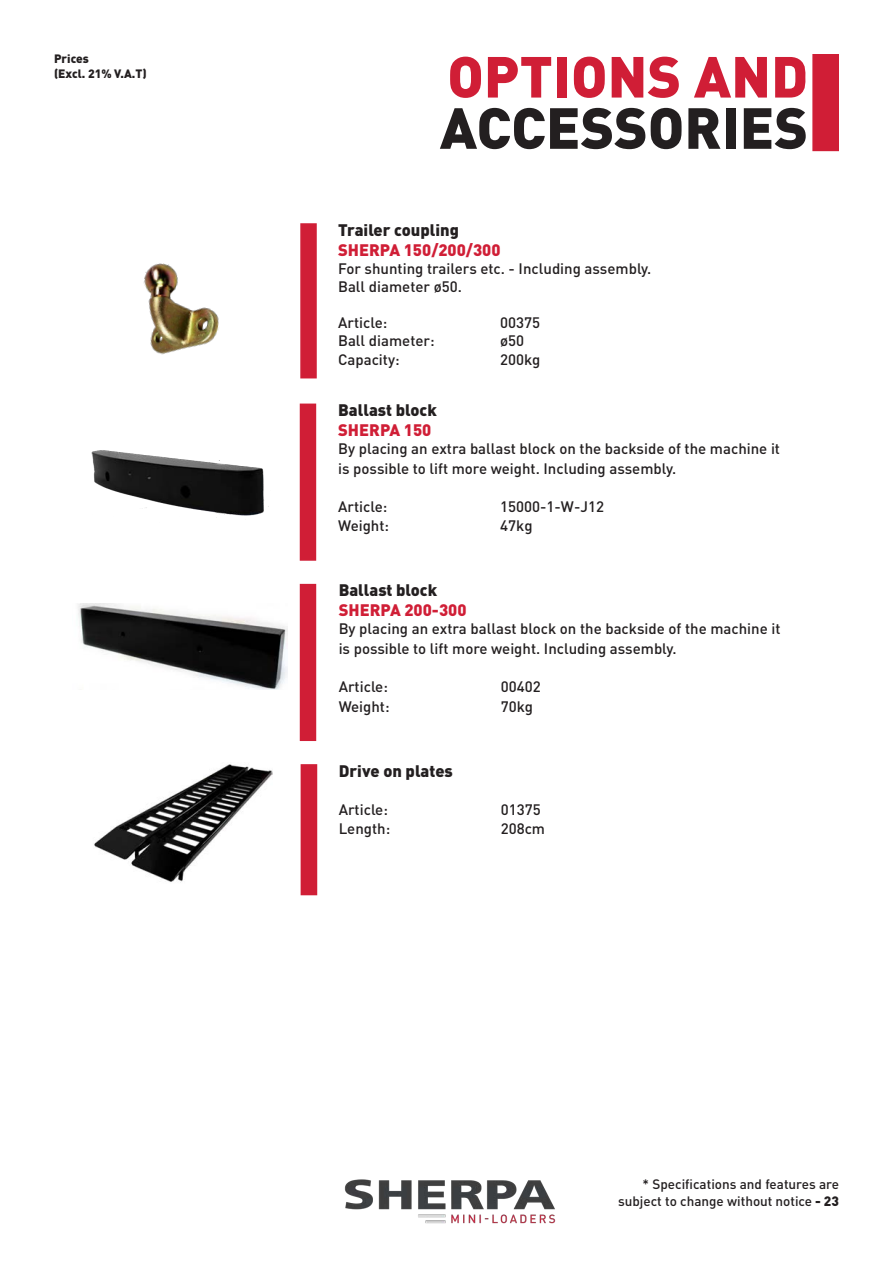
<style>
.page{position:relative;width:893px;height:1263px;background:#fff}
.page>*{position:absolute;margin:0;border:0;box-sizing:border-box;transform-origin:0 0}
.t1{font:900 57px "DIN Pro";color:#231f20}
.t2{font:900 57px "DIN Pro";color:#d01e36}
.t3{font:900 16.5px "DIN Pro";color:#231f20}
.t4{font:900 16.5px "DIN Pro";color:#d01e36}
.t5{font:500 15px "DIN Pro";color:#231f20}
.t6{font:500 13.5px "DIN Pro";color:#231f20}
.t7{font:900 12px "DIN Pro";color:#231f20}
.s1{font-weight:900}
</style>
<div class="page">
<div style="left:812px;top:54px;width:27px;height:97px;background:#d01e36;border:2px solid #d01e36"></div>
<div style="left:300px;top:223px;width:17px;height:155px;background:#d01e36;border:2px solid #d01e36"></div>
<div style="left:300px;top:404px;width:16px;height:157px;background:#d01e36"></div>
<img style="left:344px;top:1179px;width:212px;height:45px">
<div style="left:300px;top:584px;width:16px;height:157px;background:#d01e36"></div>
<div style="left:301px;top:764px;width:16px;height:131px;background:#d01e36"></div>
<img style="left:78px;top:603px;width:210px;height:87px">
<img style="left:94px;top:764px;width:178px;height:119px">
<img style="left:143px;top:263px;width:76px;height:92px">
<img style="left:91px;top:450px;width:178px;height:66px">
<p class="t7" style="left:54px;top:51px;width:36px">Prices</p>
<p class="t7" style="left:54px;top:65px;width:94px">(Excl. 21% V.A.T)</p>
<p class="t2" style="left:447px;top:38px;width:362px">OPTIONS AND</p>
<p class="t1" style="left:440px;top:89px;width:370px">ACCESSORIES</p>
<p class="t3" style="left:338px;top:219px;width:122px">Trailer coupling</p>
<p class="t4" style="left:338px;top:238px;width:164px">SHERPA 150/200/300</p>
<p class="t5" style="left:338px;top:258px;width:315px">For shunting trailers etc. - Including assembly.</p>
<p class="t5" style="left:338px;top:276px;width:125px">Ball diameter ø50.</p>
<p class="t5" style="left:338px;top:312px;width:51px">Article:</p>
<p class="t5" style="left:500px;top:312px;width:41px">00375</p>
<p class="t5" style="left:338px;top:330px;width:98px">Ball diameter:</p>
<p class="t5" style="left:500px;top:330px;width:26px">ø50</p>
<p class="t5" style="left:338px;top:350px;width:63px">Capacity:</p>
<p class="t5" style="left:500px;top:350px;width:42px">200kg</p>
<p class="t3" style="left:338px;top:399px;width:100px">Ballast block</p>
<p class="t4" style="left:338px;top:419px;width:95px">SHERPA 150</p>
<p class="t5" style="left:338px;top:438px;width:443px">By placing an extra ballast block on the backside of the machine it</p>
<p class="t5" style="left:338px;top:458px;width:340px">is possible to lift more weight. Including assembly.</p>
<p class="t5" style="left:338px;top:496px;width:51px">Article:</p>
<p class="t5" style="left:500px;top:496px;width:105px">15000-1-W-J12</p>
<p class="t5" style="left:338px;top:516px;width:52px">Weight:</p>
<p class="t5" style="left:500px;top:516px;width:34px">47kg</p>
<p class="t3" style="left:339px;top:579px;width:100px">Ballast block</p>
<p class="t4" style="left:339px;top:599px;width:129px">SHERPA 200-300</p>
<p class="t5" style="left:339px;top:619px;width:443px">By placing an extra ballast block on the backside of the machine it</p>
<p class="t5" style="left:339px;top:638px;width:340px">is possible to lift more weight. Including assembly.</p>
<p class="t5" style="left:339px;top:676px;width:51px">Article:</p>
<p class="t5" style="left:501px;top:676px;width:41px">00402</p>
<p class="t5" style="left:339px;top:696px;width:52px">Weight:</p>
<p class="t5" style="left:501px;top:696px;width:34px">70kg</p>
<p class="t3" style="left:339px;top:760px;width:116px">Drive on plates</p>
<p class="t5" style="left:339px;top:799px;width:51px">Article:</p>
<p class="t5" style="left:501px;top:799px;width:41px">01375</p>
<p class="t5" style="left:339px;top:819px;width:53px">Length:</p>
<p class="t5" style="left:501px;top:819px;width:46px">208cm</p>
<p class="t6" style="left:643px;top:1175px;width:198px">* Specifications and features are</p>
<p class="t6" style="left:618px;top:1191px;width:222px">subject to change without notice <span class="s1">- 23</span></p>
</div>
